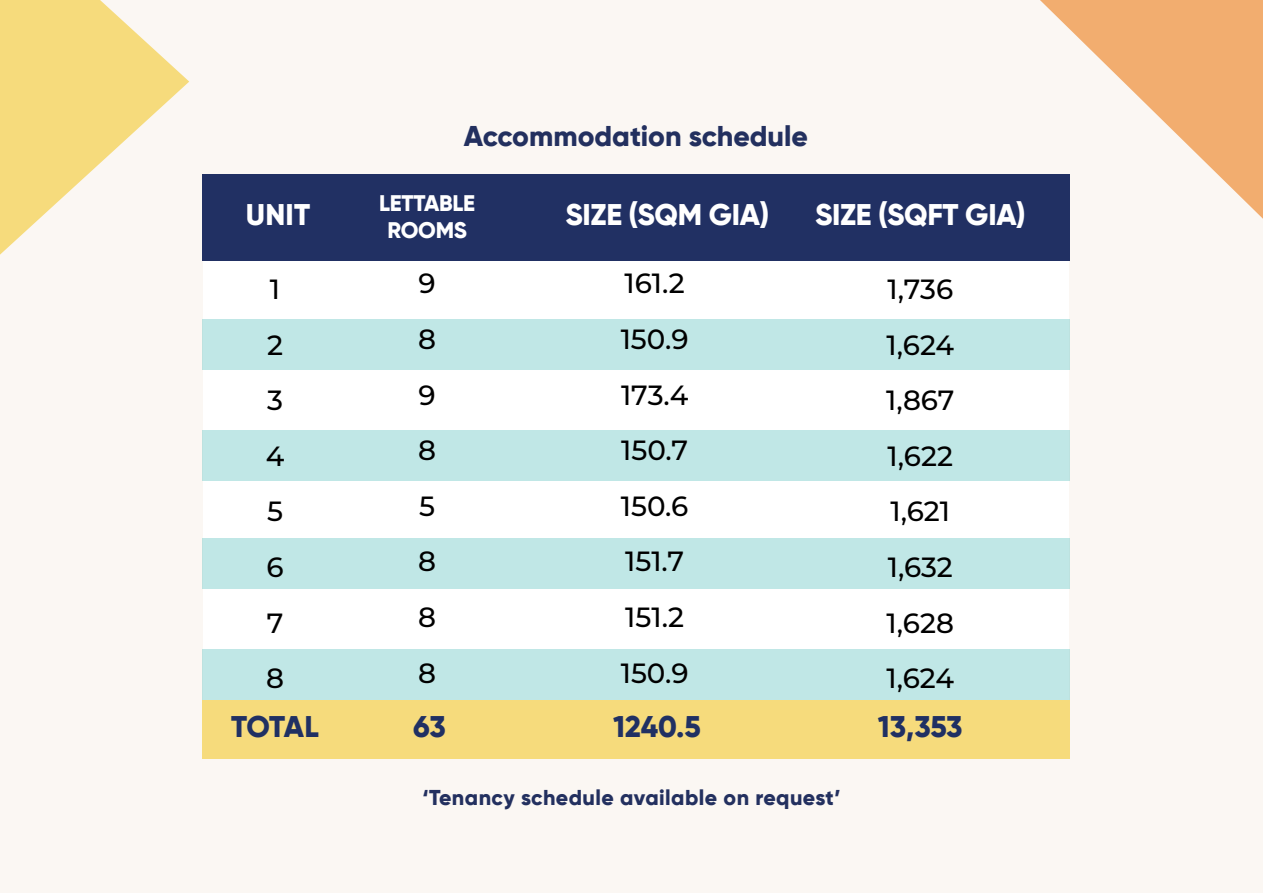
<style>
.page{position:relative;width:1263px;height:893px;background:#fbf7f3}
.page>*{position:absolute;margin:0;border:0;box-sizing:border-box;transform-origin:0 0}
.t1{font:800 29.85px "Gilroy";letter-spacing:-.01em;color:#fff}
.t2{font:800 29.85px "Gilroy";letter-spacing:-.01em;color:#203063}
.t3{font:800 28.5px "Gilroy";color:#23305f}
.t4{font:500 27.75px/55.7px "Montserrat";color:#000}
.t5{font:800 22.5px/26.7px "Gilroy";letter-spacing:-.01em;color:#fff;text-align:center}
.t6{font:800 21.45px "Gilroy";letter-spacing:.02em;color:#23305f}
</style>
<div class="page">
<svg style="left:0;top:0;width:189px;height:255px;fill:#f6db7c"></svg>
<svg style="left:1040px;top:0;width:223px;height:219px;fill:#f2ad6f"></svg>
<div style="left:203px;top:174px;width:866px;height:526px;background:#fff"></div>
<div style="left:202px;top:319px;width:868px;height:51px;background:#c0e7e6"></div>
<div style="left:202px;top:430px;width:868px;height:51px;background:#c0e7e6"></div>
<div style="left:202px;top:538px;width:868px;height:51px;background:#c0e7e6"></div>
<div style="left:202px;top:649px;width:868px;height:51px;background:#c0e7e6"></div>
<div style="left:202px;top:174px;width:868px;height:87px;background:#213063"></div>
<div style="left:202px;top:700px;width:868px;height:59px;background:#f6db7c"></div>
<p class="t1" style="left:246px;top:201px;width:66px">UNIT</p>
<p class="t4" style="left:266px;top:263px;width:20px">1<br>2<br>3<br>4<br>5<br>6<br>7<br>8</p>
<p class="t3" style="left:464px;top:123px;width:346px">Accommodation schedule</p>
<p class="t5" style="left:379px;top:191px;width:97px">LETTABLE<br>ROOMS</p>
<p class="t4" style="left:418px;top:258px;width:19px;text-align:justify">9<br>8<br>9<br>8<br>5<br>8<br>8<br>8</p>
<p class="t1" style="left:566px;top:201px;width:205px">SIZE (SQM GIA)</p>
<p class="t4" style="left:621px;top:258px;width:69px">161.2<br>150.9<br>173.4<br>150.7<br>150.6<br>151.7<br>151.2<br>150.9</p>
<p class="t1" style="left:815px;top:201px;width:212px">SIZE (SQFT GIA)</p>
<p class="t4" style="left:886px;top:263px;width:70px">1,736<br>1,624<br>1,867<br>1,622<br>1,621<br>1,632<br>1,628<br>1,624</p>
<p class="t2" style="left:231px;top:713px;width:89px">TOTAL</p>
<p class="t2" style="left:613px;top:713px;width:89px">1240.5</p>
<p class="t2" style="left:878px;top:713px;width:86px">13,353</p>
<p class="t2" style="left:413px;top:713px;width:34px">63</p>
<p class="t6" style="left:422px;top:788px;width:420px">‘Tenancy schedule available on request’</p>
</div>
